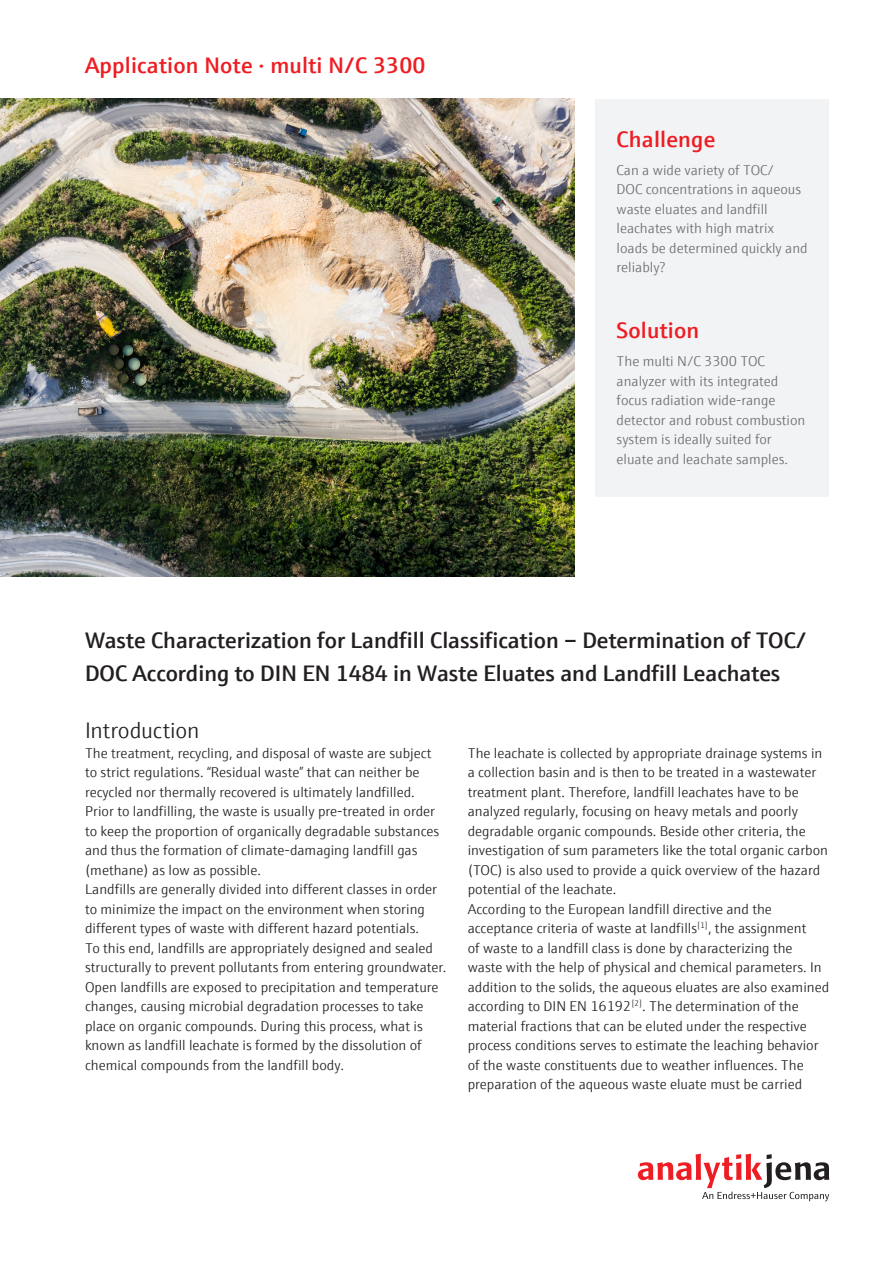
<style>
.page{position:relative;width:893px;height:1263px;background:#fff}
.page>*{position:absolute;margin:0;border:0;box-sizing:border-box;transform-origin:0 0}
.Headline_1_EBOOK_2_spaltig{font:600 22.5px/33px "E+H Sans";color:#231f20}
.H_1_rot{font:600 22.5px "E+H Sans";letter-spacing:.01em;color:#ee1d23}
.Headline_Box{font:600 22.5px "E+H Sans";letter-spacing:.01em;color:#ee1d23}
.Headline_2_EBOOK_15_pt{font:300 22.5px "E+H Sans";letter-spacing:-.005em;color:#231f20}
.Innenseiten_Fließtext_9_5_pt_schwarz{font:300 14.25px/19.5px "E+H Sans";color:#231f20}
.Box_grau{font:300 14.25px/19.5px "E+H Sans";color:#6c6d70}
</style>
<div class="page">
<svg style="left:638px;top:1154px;width:191px;height:47px"></svg>
<div style="left:595px;top:99px;width:234px;height:397px;background:#f2f3f4"></div>
<img style="left:0;top:99px;width:574px;height:477px">
<p class="H_1_rot" style="left:85px;top:48px;width:342px">Application Note · multi N/C 3300</p>
<p class="Headline_Box" style="left:617px;top:122px;width:100px">Challenge</p>
<p class="Box_grau" style="left:617px;top:159px;width:193px">Can a wide variety of TOC/<br>DOC concentrations in aqueous waste eluates and landfill leachates with high matrix loads be determined quickly and reliably?</p>
<p class="Headline_Box" style="left:617px;top:313px;width:84px">Solution</p>
<p class="Box_grau" style="left:617px;top:351px;width:190px">The multi N/C 3300 TOC analyzer with its integrated focus radiation wide-range detector and robust combustion system is ideally suited for eluate and leachate samples.</p>
<p class="Headline_1_EBOOK_2_spaltig" style="left:85px;top:622px;width:723px">Waste Characterization for Landfill Classification – Determination of TOC/<br>DOC According to DIN EN 1484 in Waste Eluates and Landfill Leachates</p>
<p class="Headline_2_EBOOK_15_pt" style="left:85px;top:714px;width:116px">Introduction</p>
<p class="Innenseiten_Fließtext_9_5_pt_schwarz" style="left:85px;top:742px;width:356px">The treatment, recycling, and disposal of waste are subject to strict regulations. “Residual waste” that can neither be recycled nor thermally recovered is ultimately landfilled.<br>Prior to landfilling, the waste is usually pre-treated in order to keep the proportion of organically degradable substances and thus the formation of climate-damaging landfill gas (methane) as low as possible.</p>
<p class="Innenseiten_Fließtext_9_5_pt_schwarz" style="left:85px;top:878px;width:363px">Landfills are generally divided into different classes in order to minimize the impact on the environment when storing different types of waste with different hazard potentials.<br>To this end, landfills are appropriately designed and sealed structurally to prevent pollutants from entering groundwater.<br>Open landfills are exposed to precipitation and temperature changes, causing microbial degradation processes to take place on organic compounds. During this process, what is known as landfill leachate is formed by the dissolution of chemical compounds from the landfill body.</p>
<p class="Innenseiten_Fließtext_9_5_pt_schwarz" style="left:468px;top:742px;width:362px">The leachate is collected by appropriate drainage systems in a collection basin and is then to be treated in a wastewater treatment plant. Therefore, landfill leachates have to be analyzed regularly, focusing on heavy metals and poorly degradable organic compounds. Beside other criteria, the investigation of sum parameters like the total organic carbon (TOC) is also used to provide a quick overview of the hazard potential of the leachate.</p>
<p class="Innenseiten_Fließtext_9_5_pt_schwarz" style="left:468px;top:898px;width:363px">According to the European landfill directive and the acceptance criteria of waste at landfills<sup>[1]</sup>, the assignment<br>of waste to a landfill class is done by characterizing the waste with the help of physical and chemical parameters. In addition to the solids, the aqueous eluates are also examined according to DIN EN 16192<sup>[2]</sup>. The determination of the material fractions that can be eluted under the respective process conditions serves to estimate the leaching behavior of the waste constituents due to weather influences. The preparation of the aqueous waste eluate must be carried</p>
</div>
